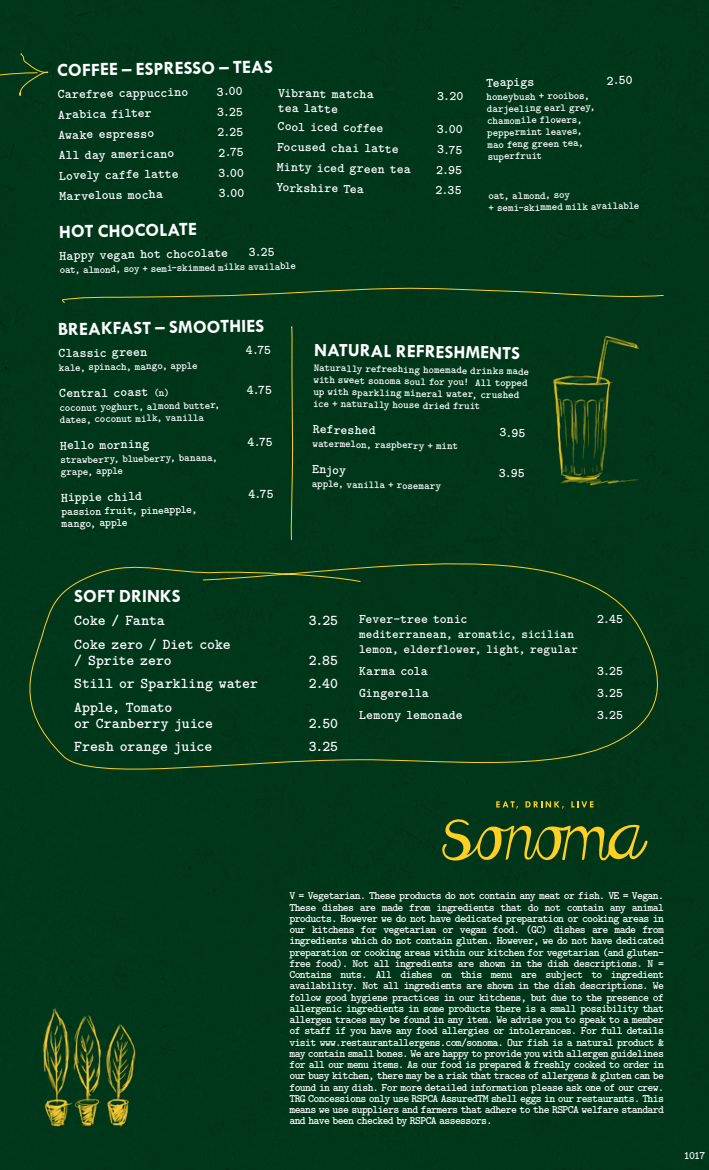
<style>
.page{position:relative;width:709px;height:1170px;background:#fff}
.page>*{position:absolute;margin:0;border:0;box-sizing:border-box;transform-origin:0 0}
.t1{font:700 18.75px "Tw Cen";color:#fff}
.t2{font:700 15px/16.2px "LM Mono Lt 10";color:#fff}
.t3{font:700 13.12px/18.5px "LM Mono Lt 10";letter-spacing:.005em;color:#fff}
.t4{font:700 12.5px/15px "LM Mono Lt 10";letter-spacing:.005em;color:#fff}
.t5{font:700 11.25px/11.2px "LM Mono Lt 10";letter-spacing:-.06em;color:#fff;text-align:justify}
.t6{font:700 10.62px/11.9px "LM Mono Lt 10";color:#fff}
.s1{font-size:10.62px}
</style>
<div class="page">
<div style="left:0;top:0;width:709px;height:1169px;background:#00371a"></div>
<svg style="left:442px;top:819px;width:205px;height:41px"></svg>
<svg style="left:496px;top:801px;width:22px;height:7px"></svg>
<svg style="left:525px;top:801px;width:39px;height:7px"></svg>
<svg style="left:571px;top:801px;width:22px;height:6px"></svg>
<img style="left:43px;top:978px;width:93px;height:149px">
<svg style="left:290px;top:326px;width:3px;height:200px"></svg>
<svg style="left:62px;top:288px;width:602px;height:15px"></svg>
<svg style="left:0;top:54px;width:51px;height:48px"></svg>
<img style="left:551px;top:320px;width:89px;height:166px">
<svg style="left:29px;top:526px;width:629px;height:244px"></svg>
<h1 class="t1" style="left:57px;top:60px;width:217px;rotate:-1deg">COFFEE – ESPRESSO – TEAS</h1>
<p class="t3" style="left:57px;top:84px;width:132px;rotate:-1deg">Carefree cappuccino</p>
<p class="t3" style="left:217px;top:81px;width:27px;rotate:-1deg">3.00</p>
<p class="t3" style="left:58px;top:105px;width:95px;rotate:-1deg">Arabica filter</p>
<p class="t3" style="left:217px;top:102px;width:27px;rotate:-1deg">3.25</p>
<p class="t3" style="left:58px;top:125px;width:97px;rotate:-1deg">Awake espresso</p>
<p class="t3" style="left:217px;top:122px;width:28px;rotate:-1deg">2.25</p>
<p class="t3" style="left:58px;top:145px;width:117px;rotate:-1deg">All day americano</p>
<p class="t3" style="left:218px;top:142px;width:27px;rotate:-1deg">2.75</p>
<p class="t3" style="left:59px;top:165px;width:121px;rotate:-1deg">Lovely caffe latte</p>
<p class="t3" style="left:218px;top:163px;width:27px;rotate:-1deg">3.00</p>
<p class="t3" style="left:59px;top:186px;width:105px;rotate:-1deg">Marvelous mocha</p>
<p class="t3" style="left:218px;top:183px;width:27px;rotate:-1deg">3.00</p>
<p class="t3" style="left:278px;top:83px;width:97px;rotate:1deg">Vibrant matcha</p>
<p class="t3" style="left:437px;top:85px;width:27px;rotate:1deg">3.20</p>
<p class="t3" style="left:278px;top:98px;width:107px;rotate:1deg">tea latte<br>Cool iced coffee</p>
<p class="t3" style="left:437px;top:119px;width:27px;rotate:1deg">3.00</p>
<p class="t3" style="left:277px;top:137px;width:123px;rotate:1deg">Focused chai latte</p>
<p class="t3" style="left:437px;top:139px;width:27px;rotate:1deg">3.75</p>
<p class="t3" style="left:277px;top:157px;width:135px;rotate:1deg">Minty iced green tea</p>
<p class="t3" style="left:436px;top:160px;width:27px;rotate:1deg">2.95</p>
<p class="t3" style="left:277px;top:177px;width:89px;rotate:1deg">Yorkshire Tea</p>
<p class="t3" style="left:435px;top:180px;width:28px;rotate:1deg">2.35</p>
<h1 class="t1" style="left:59px;top:221px;width:140px;rotate:-1deg">HOT CHOCOLATE</h1>
<p class="t3" style="left:59px;top:245px;width:170px;rotate:-1deg">Happy vegan hot chocolate</p>
<p class="t3" style="left:248px;top:242px;width:27px;rotate:-1deg">3.25</p>
<p class="t6" style="left:60px;top:263px;width:238px;rotate:-1deg">oat, almond, soy + semi-skimmed milks available</p>
<p class="t3" style="left:486px;top:73px;width:49px;rotate:-1deg">Teapigs</p>
<p class="t3" style="left:606px;top:70px;width:28px;rotate:-1deg">2.50</p>
<p class="t6" style="left:486px;top:90px;width:110px;rotate:-1deg">honeybush + rooibos, darjeeling earl grey, chamomile flowers, peppermint leaves, mao feng green tea, superfruit</p>
<p class="t6" style="left:488px;top:190px;width:152px;rotate:-1deg">oat, almond, soy<br>+ semi-skimmed milk available</p>
<h1 class="t1" style="left:58px;top:319px;width:207px;rotate:-1deg">BREAKFAST – SMOOTHIES</h1>
<p class="t3" style="left:58px;top:343px;width:90px;rotate:-1deg">Classic green</p>
<p class="t3" style="left:246px;top:340px;width:27px;rotate:-1deg">4.75</p>
<p class="t6" style="left:59px;top:361px;width:140px;rotate:-1deg">kale, spinach, mango, apple</p>
<p class="t3" style="left:59px;top:383px;width:112px;rotate:-1deg">Central coast <span class="s1">(n)</span></p>
<p class="t3" style="left:246px;top:380px;width:27px;rotate:-1deg">4.75</p>
<p class="t6" style="left:59px;top:401px;width:162px;rotate:-1deg">coconut yoghurt, almond butter, dates, coconut milk, vanilla</p>
<p class="t3" style="left:60px;top:435px;width:91px;rotate:-1deg">Hello morning</p>
<p class="t3" style="left:247px;top:432px;width:27px;rotate:-1deg">4.75</p>
<p class="t6" style="left:60px;top:453px;width:159px;rotate:-1deg">strawberry, blueberry, banana, grape, apple</p>
<p class="t3" style="left:61px;top:487px;width:82px;rotate:-1deg">Hippie child</p>
<p class="t3" style="left:248px;top:484px;width:27px;rotate:-1deg">4.75</p>
<p class="t5" style="left:61px;top:505px;width:137px;line-height:11.9px;rotate:-1deg">passion fruit, pineapple, mango, apple</p>
<h1 class="t1" style="left:314px;top:339px;width:207px;rotate:1deg">NATURAL REFRESHMENTS</h1>
<p class="t6" style="left:314px;top:361px;width:217px;rotate:1deg">Naturally refreshing homemade drinks made with sweet sonoma soul for you! All topped up with sparkling mineral water, crushed ice + naturally house dried fruit</p>
<p class="t3" style="left:313px;top:419px;width:64px;rotate:1deg">Refreshed</p>
<p class="t3" style="left:500px;top:422px;width:27px;rotate:1deg">3.95</p>
<p class="t6" style="left:313px;top:437px;width:147px;rotate:1deg">watermelon, raspberry + mint</p>
<p class="t3" style="left:312px;top:459px;width:35px;rotate:1deg">Enjoy</p>
<p class="t3" style="left:499px;top:462px;width:27px;rotate:1deg">3.95</p>
<p class="t6" style="left:312px;top:477px;width:131px;rotate:1deg">apple, vanilla + rosemary</p>
<h1 class="t1" style="left:74px;top:586px;width:108px">SOFT DRINKS</h1>
<h2 class="t2" style="left:74px;top:611px;width:92px">Coke / Fanta</h2>
<h2 class="t2" style="left:309px;top:611px;width:31px">3.25</h2>
<h2 class="t2" style="left:74px;top:635px;width:158px">Coke zero / Diet coke / Sprite zero</h2>
<h2 class="t2" style="left:309px;top:651px;width:31px">2.85</h2>
<h2 class="t2" style="left:74px;top:674px;width:185px">Still or Sparkling water</h2>
<h2 class="t2" style="left:309px;top:674px;width:31px">2.40</h2>
<h2 class="t2" style="left:74px;top:698px;width:140px">Apple, Tomato<br>or Cranberry juice</h2>
<h2 class="t2" style="left:309px;top:714px;width:31px">2.50</h2>
<h2 class="t2" style="left:74px;top:737px;width:139px">Fresh orange juice</h2>
<h2 class="t2" style="left:309px;top:737px;width:31px">3.25</h2>
<p class="t3" style="left:359px;top:609px;width:110px">Fever-tree tonic</p>
<p class="t3" style="left:597px;top:609px;width:27px">2.45</p>
<p class="t4" style="left:359px;top:626px;width:220px">mediterranean, aromatic, sicilian lemon, elderflower, light, regular</p>
<p class="t3" style="left:359px;top:661px;width:70px">Karma cola</p>
<p class="t3" style="left:597px;top:661px;width:27px">3.25</p>
<p class="t3" style="left:359px;top:683px;width:71px">Gingerella</p>
<p class="t3" style="left:597px;top:683px;width:27px">3.25</p>
<p class="t3" style="left:359px;top:705px;width:105px">Lemony lemonade</p>
<p class="t3" style="left:597px;top:705px;width:27px">3.25</p>
<p class="t5" style="left:289px;top:889px;width:376px">V = Vegetarian. These products do not contain any meat or fish. VE = Vegan.<br>These dishes are made from ingredients that do not contain any animal products. However we do not have dedicated preparation or cooking areas in our kitchens for vegetarian or vegan food. (GC) dishes are made from ingredients which do not contain gluten. However, we do not have dedicated preparation or cooking areas within our kitchen for vegetarian (and gluten&shy;free food). Not all ingredients are shown in the dish descriptions. N = Contains nuts. All dishes on this menu are subject to ingredient availability. Not all ingredients are shown in the dish descriptions. We follow good hygiene practices in our kitchens, but due to the presence of allergenic ingredients in some products there is a small possibility that allergen traces may be found in any item. We advise you to speak to a member of staff if you have any food allergies or intolerances. For full details visit www.restaurantallergens.com/sonoma. Our fish is a natural product &amp; may contain small bones. We are happy to provide you with allergen guidelines for all our menu items. As our food is prepared &amp; freshly cooked to order in our busy kitchen, there may be a risk that traces of allergens &amp; gluten can be found in any dish. For more detailed information please ask one of our crew.<br>TRG Concessions only use RSPCA AssuredTM shell eggs in our restaurants. This means we use suppliers and farmers that adhere to the RSPCA welfare standard and have been checked by RSPCA assessors.</p>
<p class="t5" style="left:684px;top:1149px;width:23px">1017</p>
</div>
